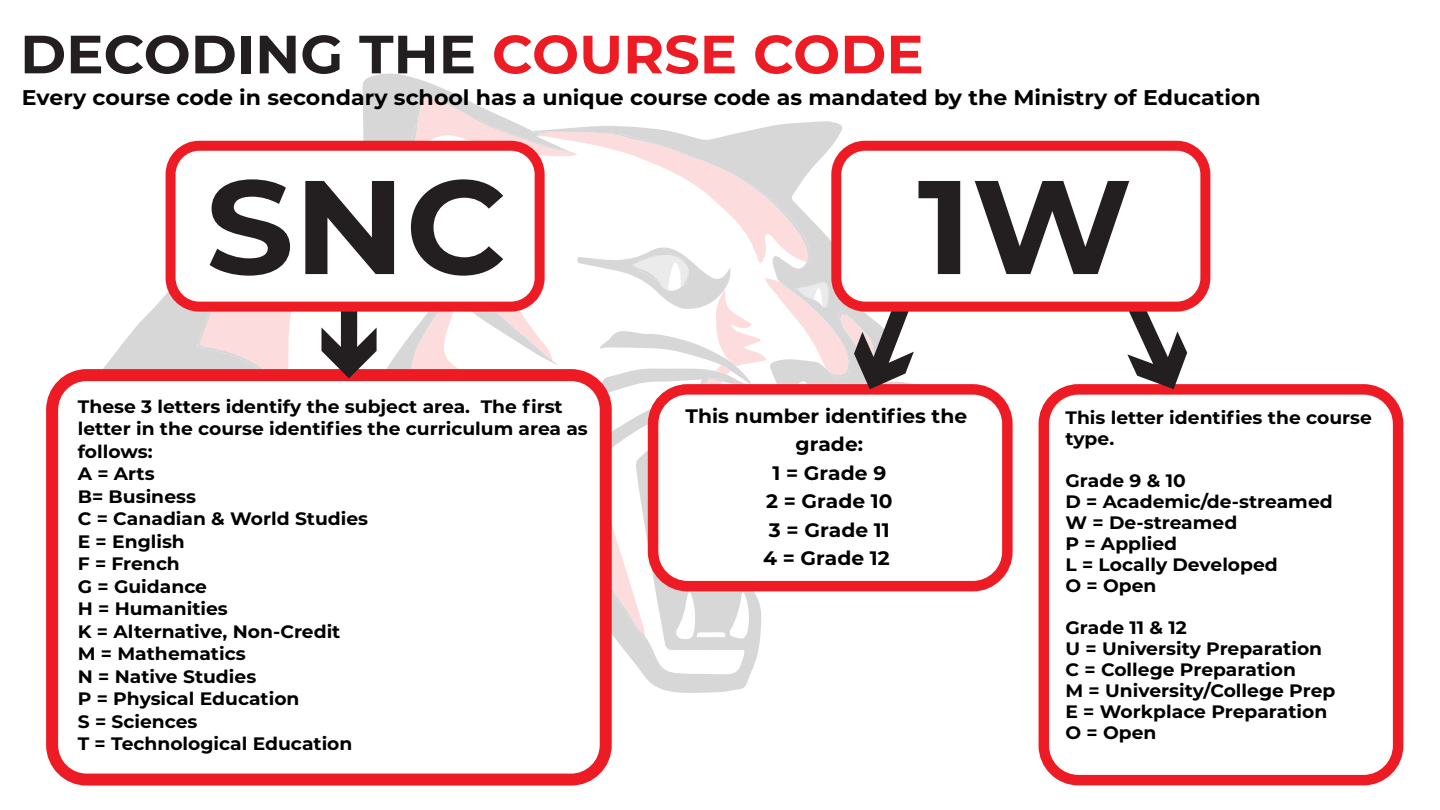
<style>
.page{position:relative;width:1440px;height:810px;background:#fff}
.page>*{position:absolute;margin:0;border:0;box-sizing:border-box;transform-origin:0 0}
.t1{font:700 133px "Montserrat";color:#231f20;scale:1.04 1}
.t2{font:700 53.75px "Montserrat";color:#231f20;scale:1.04 1}
.t3{font:700 21.25px "Montserrat";color:#000;scale:1.04 1}
.t4{font:700 19.5px/28.5px "Montserrat";color:#000;text-align:center;scale:1.04 1}
.t5{font:700 18px/22.5px "Montserrat";color:#000;scale:1.04 1}
.s1{color:#ed1c24}
</style>
<div class="page">
<svg style="left:103px;top:73px;width:848px;height:620px"></svg>
<svg style="left:612px;top:529px;width:33px;height:110px"></svg>
<div style="left:1039px;top:384px;width:364px;height:401px;border:10px solid #ed1c24;border-radius:34px"></div>
<div style="left:653px;top:389px;width:354px;height:197px;background:#fff;border-radius:34px"></div>
<div style="left:648px;top:384px;width:365px;height:207px;border:10px solid #ed1c24;border-radius:34px"></div>
<svg style="left:1110px;top:312px;width:77px;height:82px"></svg>
<div style="left:52px;top:375px;width:554px;height:405px;background:#fff;border-radius:35px"></div>
<div style="left:46px;top:369px;width:566px;height:417px;border:12px solid #ed1c24;border-radius:35px"></div>
<svg style="left:198px;top:312px;width:179px;height:70px"></svg>
<div style="left:171px;top:146px;width:369px;height:161px;background:#fff;border-radius:29px"></div>
<div style="left:166px;top:141px;width:379px;height:171px;border:10px solid #ed1c24;border-radius:29px"></div>
<svg style="left:409px;top:94px;width:519px;height:435px"></svg>
<div style="left:836px;top:146px;width:369px;height:161px;background:#fff;border-radius:29px"></div>
<div style="left:831px;top:141px;width:379px;height:171px;border:10px solid #ed1c24;border-radius:29px"></div>
<h2 class="t2" style="left:20px;top:16px;width:870px">DECODING THE <span class="s1">COURSE CODE</span></h2>
<p class="t3" style="left:22px;top:82px;width:1193px">Every course code in secondary school has a unique course code as mandated by the Ministry of Education</p>
<h1 class="t1" style="left:206px;top:131px;width:291px">SNC</h1>
<p class="t5" style="left:78px;top:394px;width:492px">These 3 letters identify the subject area. The first letter in the course identifies the curriculum area as follows:<br>A = Arts<br>B= Business<br>C = Canadian &amp; World Studies<br>E = English<br>F = French<br>G = Guidance<br>H = Humanities<br>K = Alternative, Non-Credit<br>M = Mathematics<br>N = Native Studies<br>P = Physical Education<br>S = Sciences<br>T = Technological Education</p>
<h1 class="t1" style="left:918px;top:131px;width:208px">1W</h1>
<p class="t4" style="left:686px;top:400px;width:272px">This number identifies the grade:<br>1 = Grade 9<br>2 = Grade 10<br>3 = Grade 11<br>4 = Grade 12</p>
<p class="t5" style="left:1065px;top:406px;width:296px;line-height:21px">This letter identifies the course type.</p>
<p class="t5" style="left:1065px;top:469px;width:259px;line-height:21px">Grade 9 &amp; 10<br>D = Academic/de-streamed<br>W = De-streamed<br>P = Applied<br>L = Locally Developed<br>O = Open</p>
<p class="t5" style="left:1065px;top:616px;width:261px;line-height:21px">Grade 11 &amp; 12<br>U = University Preparation<br>C = College Preparation<br>M = University/College Prep<br>E = Workplace Preparation<br>O = Open</p>
</div>
